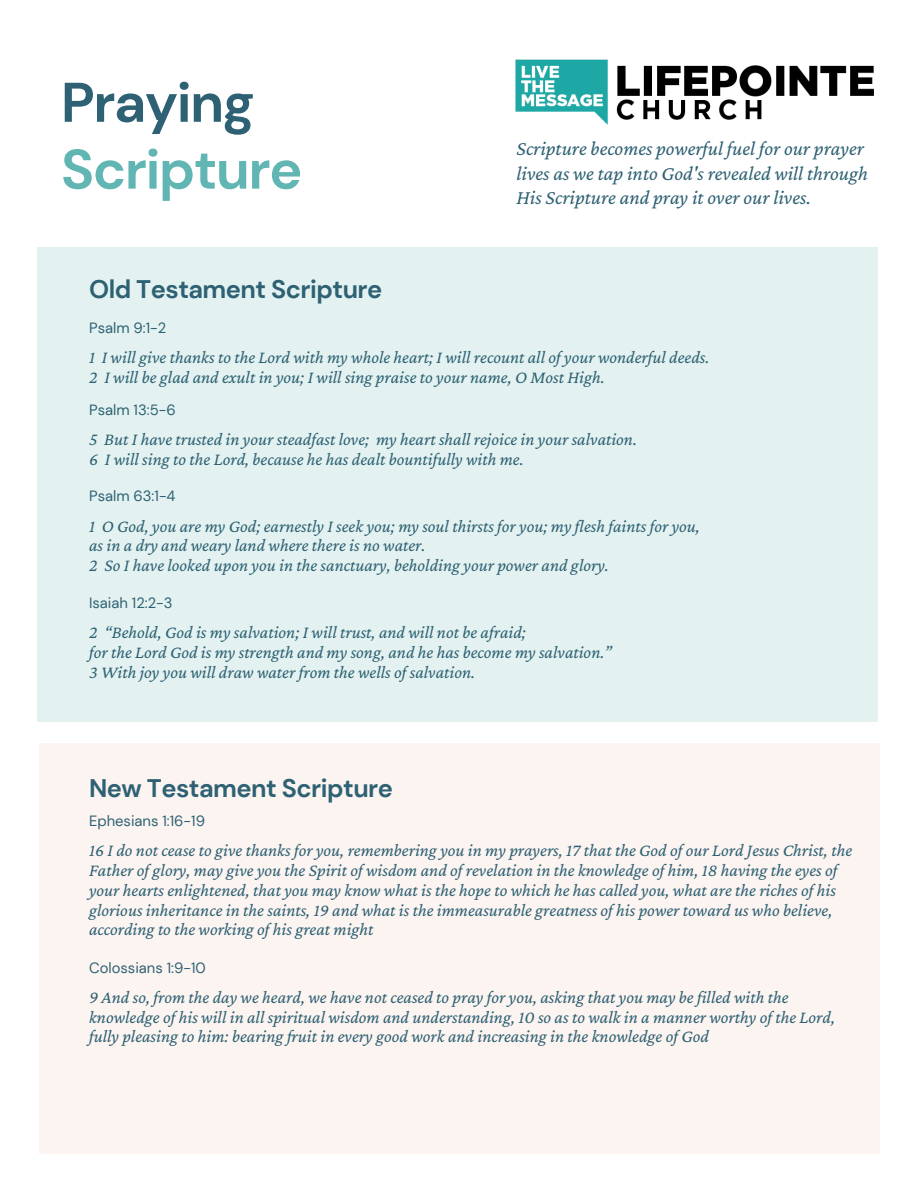
<style>
.page{position:relative;width:918px;height:1188px;background:#fff}
.page>*{position:absolute;margin:0;border:0;box-sizing:border-box;transform-origin:0 0}
.t1{font:700 55.65px "DM Sans";letter-spacing:-.025em;color:#61b6b3}
.t2{font:700 55.65px "DM Sans";letter-spacing:-.025em;color:#2e6173}
.t3{font:700 25.35px "DM Sans";letter-spacing:-.02em;color:#2e6173}
.t4{font:italic 20.4px/24.3px "Crimson Pro";color:#2e6173}
.t5{font:italic 18px/19.6px "Crimson Pro";color:#2e6173}
.t6{font:14.85px "DM Sans";color:#2e6173}
</style>
<div class="page">
<div style="left:39px;top:743px;width:840px;height:411px;background:#fcf4f1"></div>
<div style="left:38px;top:247px;width:840px;height:475px;background:#e3f2f1"></div>
<img style="left:515px;top:59px;width:359px;height:66px">
<h1 class="t2" style="left:61px;top:67px;width:195px">Praying</h1>
<h1 class="t1" style="left:61px;top:133px;width:243px">Scripture</h1>
<p class="t4" style="left:516px;top:136px;width:353px">Scripture becomes powerful fuel for our prayer lives as we tap into God's revealed will through<br>His Scripture and pray it over our lives.</p>
<h2 class="t3" style="left:89px;top:273px;width:295px">Old Testament Scripture</h2>
<p class="t6" style="left:89px;top:318px;width:79px">Psalm 9:1-2</p>
<p class="t5" style="left:89px;top:347px;width:622px">1 I will give thanks to the Lord with my whole heart; I will recount all of your wonderful deeds.<br>2 I will be glad and exult in you; I will sing praise to your name, O Most High.</p>
<p class="t6" style="left:89px;top:400px;width:88px">Psalm 13:5-6</p>
<p class="t5" style="left:89px;top:429px;width:550px">5 But I have trusted in your steadfast love; my heart shall rejoice in your salvation.<br>6 I will sing to the Lord, because he has dealt bountifully with me.</p>
<p class="t6" style="left:89px;top:486px;width:88px">Psalm 63:1-4</p>
<p class="t5" style="left:89px;top:516px;width:612px">1 O God, you are my God; earnestly I seek you; my soul thirsts for you; my flesh faints for you, as in a dry and weary land where there is no water.<br>2 So I have looked upon you in the sanctuary, beholding your power and glory.</p>
<p class="t6" style="left:89px;top:593px;width:85px">Isaiah 12:2-3</p>
<p class="t5" style="left:89px;top:622px;width:524px">2 “Behold, God is my salvation; I will trust, and will not be afraid;<br>for the Lord God is my strength and my song, and he has become my salvation.”<br>3 With joy you will draw water from the wells of salvation.</p>
<h2 class="t3" style="left:89px;top:772px;width:305px">New Testament Scripture</h2>
<p class="t6" style="left:89px;top:811px;width:117px">Ephesians 1:16-19</p>
<p class="t5" style="left:89px;top:841px;width:765px">16 I do not cease to give thanks for you, remembering you in my prayers, 17 that the God of our Lord Jesus Christ, the Father of glory, may give you the Spirit of wisdom and of revelation in the knowledge of him, 18 having the eyes of your hearts enlightened, that you may know what is the hope to which he has called you, what are the riches of his glorious inheritance in the saints, 19 and what is the immeasurable greatness of his power toward us who believe, according to the working of his great might</p>
<p class="t6" style="left:89px;top:958px;width:118px">Colossians 1:9-10</p>
<p class="t5" style="left:89px;top:987px;width:748px">9 And so, from the day we heard, we have not ceased to pray for you, asking that you may befilled with the knowledge of his will in all spiritual wisdom and understanding, 10 so as to walk in a manner worthy of the Lord, fully pleasing to him: bearing fruit in every good work and increasing in the knowledge of God</p>
</div>
